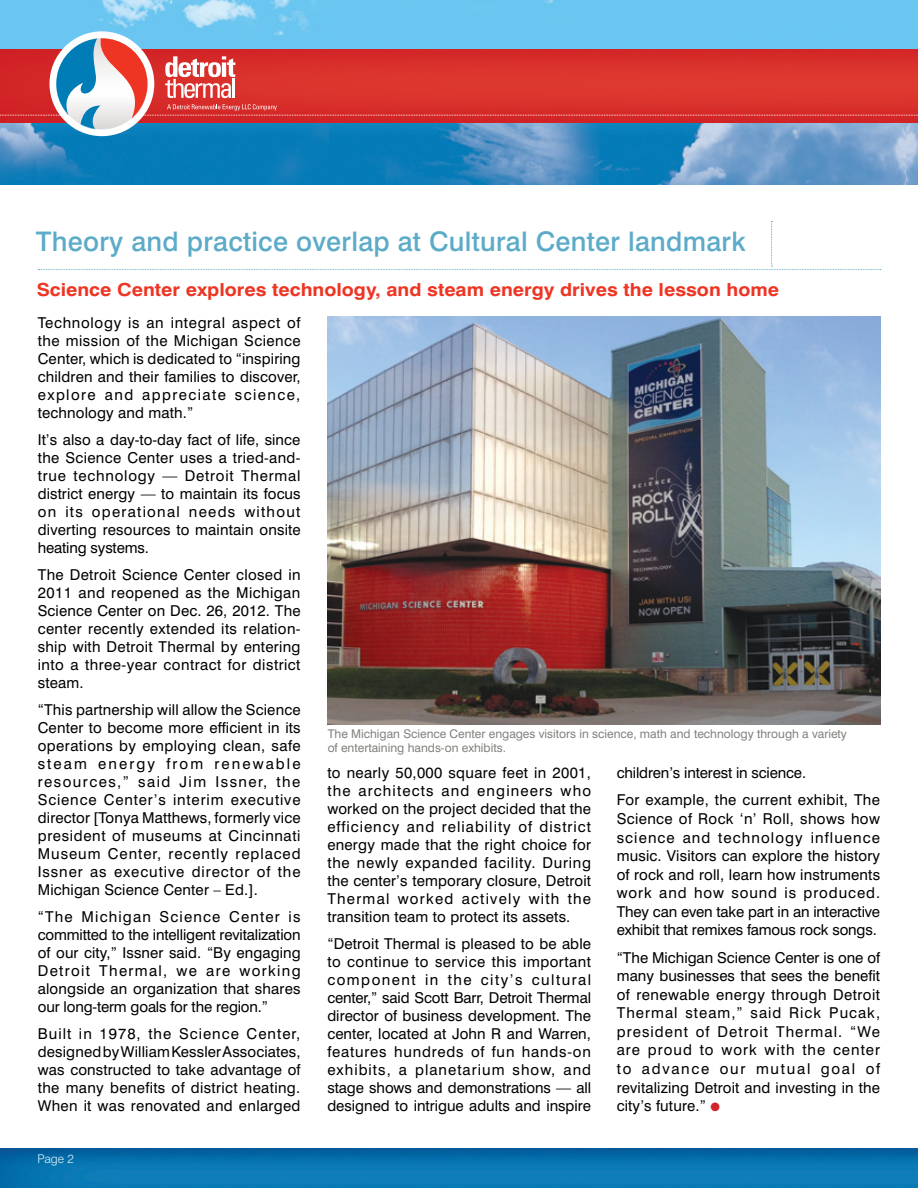
<style>
.page{position:relative;width:918px;height:1188px;background:#fff}
.page>*{position:absolute;margin:0;border:0;box-sizing:border-box;transform-origin:0 0}
.t1{font:500 27px "Swiss 721 BT";letter-spacing:.01em;color:#5cabc8}
.t2{font:700 18px "Swiss 721 BT";color:#ee3524;scale:1.1 1}
.t3{font:15px/18px "Swiss 721 BT";letter-spacing:.01em;color:#000;text-align:justify}
.t4{font:12px/14.4px "Swiss 721 BT";color:#81827e}
.t5{font:300 12px "Swiss 721 BT";color:#e2f4f9}
.s1{color:#d2232a}
</style>
<div class="page">
<img style="left:0;top:0;width:906px;height:184px">
<img style="left:906px;top:0;width:12px;height:184px">
<div style="left:50px;top:31px;width:104px;height:105px;background:#fff;border-radius:50%"></div>
<svg style="left:0;top:38px;width:918px;height:91px;background:#c0575d"></svg>
<img style="left:328px;top:317px;width:552px;height:407px">
<img style="left:0;top:1149px;width:918px;height:39px">
<svg style="left:38px;top:221px;width:843px;height:49px"></svg>
<h1 class="t1" style="left:36px;top:225px;width:711px">Theory and practice overlap at Cultural Center landmark</h1>
<p class="t2" style="left:37px;top:279px;width:676px">Science Center explores technology, and steam energy drives the lesson home</p>
<p class="t3" style="left:38px;top:314px;width:264px">Technology is an integral aspect of the mission of the Michigan Science Center, which is dedicated to “inspiring children and their families to discover, explore and appreciate science, technology and math.”</p>
<p class="t3" style="left:38px;top:431px;width:264px">It’s also a day-to-day fact of life, since the Science Center uses a tried-and&shy;true technology — Detroit Thermal district energy — to maintain its focus on its operational needs without diverting resources to maintain onsite heating systems.</p>
<p class="t3" style="left:38px;top:566px;width:264px">The Detroit Science Center closed in 2011 and reopened as the Michigan Science Center on Dec. 26, 2012. The center recently extended its relation&shy;ship with Detroit Thermal by entering into a three-year contract for district steam.</p>
<p class="t3" style="left:38px;top:701px;width:264px">“This partnership will allow the Science Center to become more efficient in its operations by employing clean, safe steam energy from renewable resources,” said Jim Issner, the Science Center’s interim executive director [Tonya Matthews, formerly vice president of museums at Cincinnati Museum Center, recently replaced Issner as executive director of the Michigan Science Center – Ed.].</p>
<p class="t3" style="left:38px;top:908px;width:264px">“The Michigan Science Center is committed to the intelligent revitalization of our city,” Issner said. “By engaging Detroit Thermal, we are working alongside an organization that shares our long-term goals for the region.”</p>
<p class="t3" style="left:38px;top:1025px;width:264px">Built in 1978, the Science Center, designed by William Kessler Associates, was constructed to take advantage of the many benefits of district heating.<br>When it was renovated and enlarged</p>
<p class="t5" style="left:38px;top:1152px;width:38px">Page 2</p>
<p class="t4" style="left:328px;top:726px;width:521px">The Michigan Science Center engages visitors in science, math and technology through a variety of entertaining hands-on exhibits.</p>
<p class="t3" style="left:327px;top:763px;width:265px">to nearly 50,000 square feet in 2001, the architects and engineers who worked on the project decided that the efficiency and reliability of district energy made that the right choice for the newly expanded facility. During the center’s temporary closure, Detroit Thermal worked actively with the transition team to protect its assets.</p>
<p class="t3" style="left:327px;top:934px;width:265px">“Detroit Thermal is pleased to be able to continue to service this important component in the city’s cultural center,” said Scott Barr, Detroit Thermal director of business development. The center, located at John R and Warren, features hundreds of fun hands-on exhibits, a planetarium show, and stage shows and demonstrations — all designed to intrigue adults and inspire</p>
<p class="t3" style="left:617px;top:759px;width:265px;line-height:27.6px">children’s interest in science.<br>For example, the current exhibit, The</p>
<p class="t3" style="left:617px;top:809px;width:265px;line-height:18.6px">Science of Rock ‘n’ Roll, shows how science and technology influence music. Visitors can explore the history of rock and roll, learn how instruments work and how sound is produced.<br>They can even take part in an interactive exhibit that remixes famous rock songs.</p>
<p class="t3" style="left:617px;top:948px;width:265px;line-height:18.6px">“The Michigan Science Center is one of many businesses that sees the benefit of renewable energy through Detroit Thermal steam,” said Rick Pucak, president of Detroit Thermal. “We are proud to work with the center to advance our mutual goal of revitalizing Detroit and investing in the city’s future.” <span class="s1">●</span></p>
</div>
